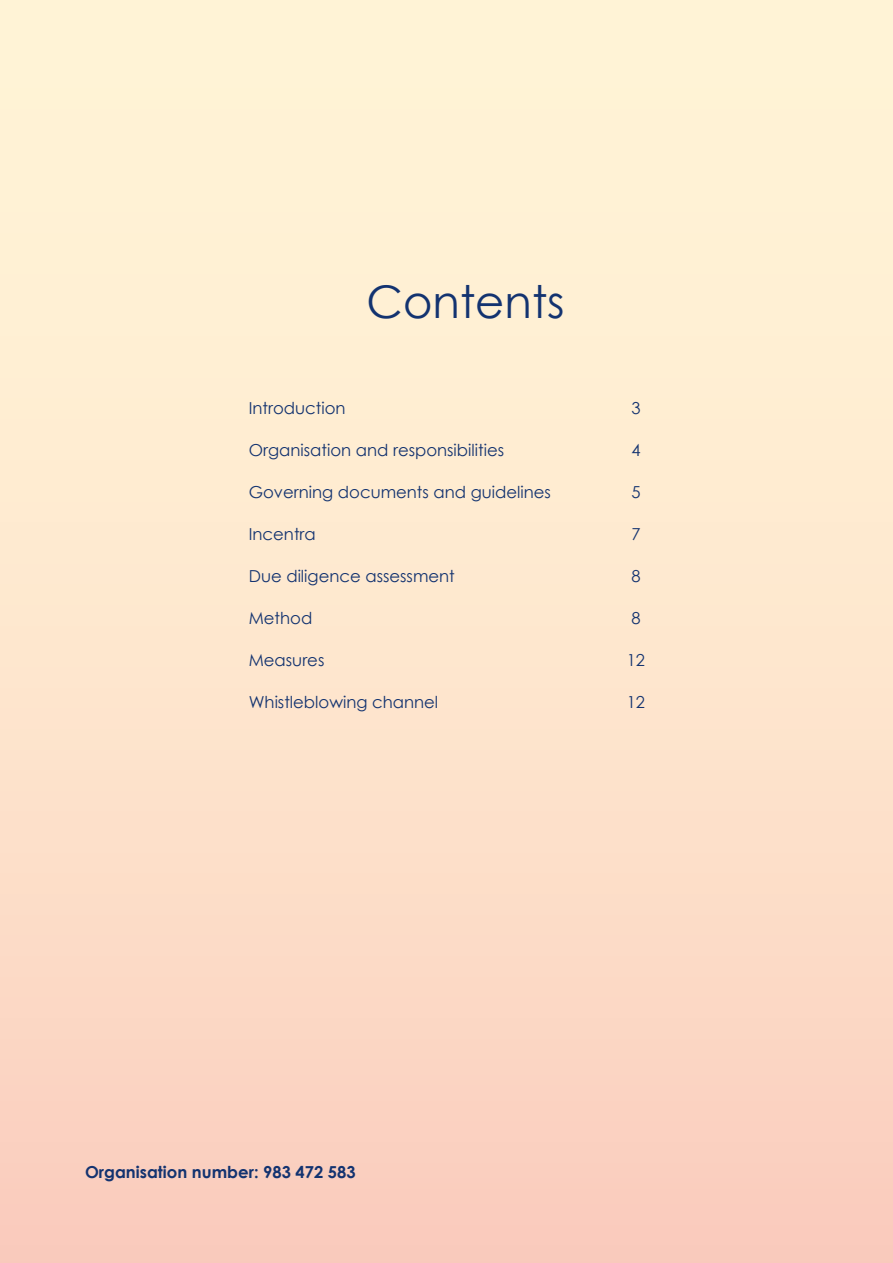
<style>
.page{position:relative;width:893px;height:1263px;background:#fff}
.page>*{position:absolute;margin:0;border:0;box-sizing:border-box;transform-origin:0 0}
.t1{font:45px "Century Gothic";color:#133370}
.t2{font:16.5px "Century Gothic";color:#133370}
.t3{font:700 16.5px "Century Gothic";color:#133370}
</style>
<div class="page">
<div style="left:0;top:0;width:893px;height:1263px;background:linear-gradient(to bottom,#fff9da,#fbd0c0)"></div>
<h1 class="t1" style="left:367px;top:270px;width:200px">Contents</h1>
<p class="t2" style="left:249px;top:396px;width:98px">Introduction</p>
<p class="t2" style="left:631px;top:396px;width:11px">3</p>
<p class="t2" style="left:249px;top:438px;width:257px">Organisation and responsibilities</p>
<p class="t2" style="left:631px;top:438px;width:11px">4</p>
<p class="t2" style="left:249px;top:480px;width:304px">Governing documents and guidelines</p>
<p class="t2" style="left:631px;top:480px;width:11px">5</p>
<p class="t2" style="left:249px;top:522px;width:69px">Incentra</p>
<p class="t2" style="left:631px;top:522px;width:11px">7</p>
<p class="t2" style="left:249px;top:564px;width:208px">Due diligence assessment</p>
<p class="t2" style="left:631px;top:564px;width:11px">8</p>
<p class="t2" style="left:249px;top:606px;width:65px">Method</p>
<p class="t2" style="left:631px;top:606px;width:11px">8</p>
<p class="t2" style="left:249px;top:648px;width:77px">Measures</p>
<p class="t2" style="left:627px;top:648px;width:20px">12</p>
<p class="t2" style="left:249px;top:690px;width:191px">Whistleblowing channel</p>
<p class="t2" style="left:627px;top:690px;width:20px">12</p>
<p class="t3" style="left:85px;top:1159px;width:272px">Organisation number: 983 472 583</p>
</div>
